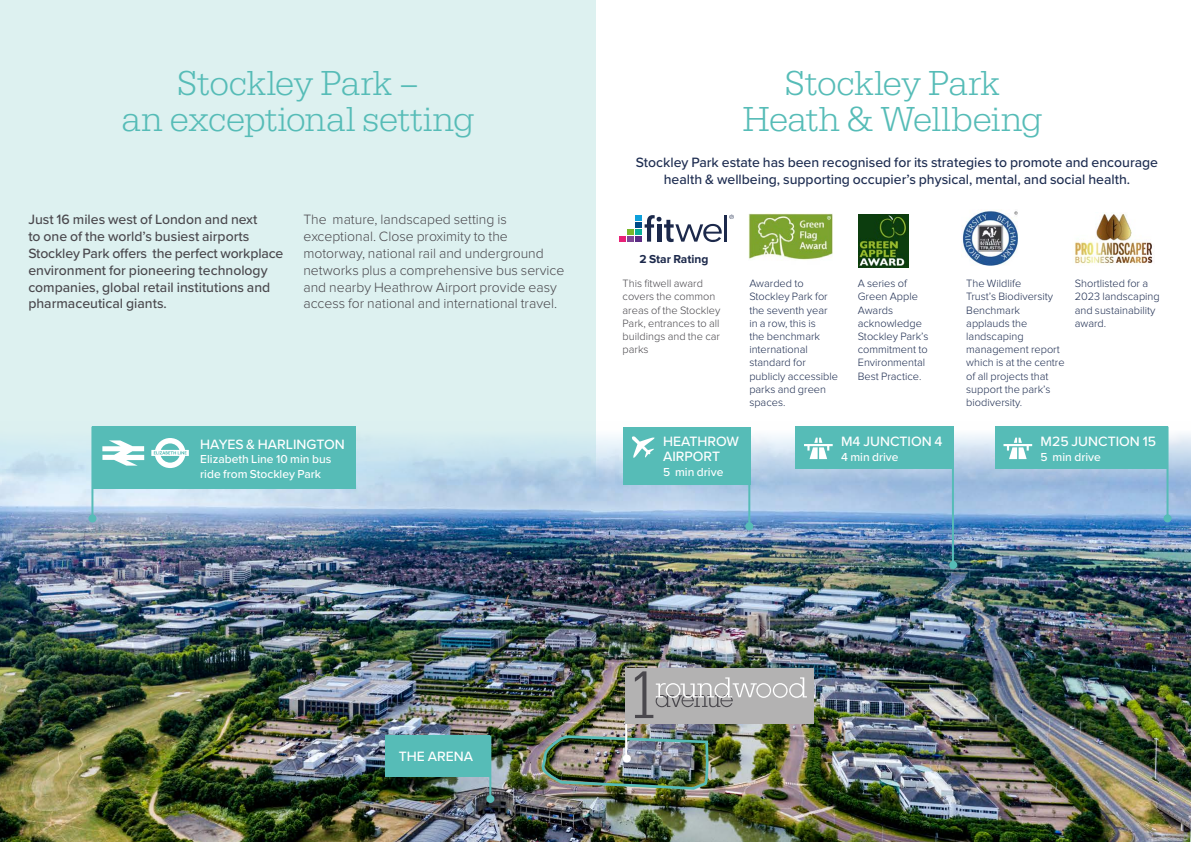
<style>
.page{position:relative;width:1191px;height:842px;background:#fff}
.page>*{position:absolute;margin:0;border:0;box-sizing:border-box;transform-origin:0 0}
.t1{font:300 36px/36px "Serifa";letter-spacing:-.015em;color:#56bcb7;text-align:center}
.t2{font:300 14px/16.8px "Proxima Nova";color:#4a484d}
.t3{font:500 14px/16.8px "Proxima Nova";color:#4a484d}
.t4{font:500 14px/16.8px "Proxima Nova";color:#1e2d51;text-align:center}
.t5{font:500 14px/15px "Proxima Nova";color:#fff}
.t6{font:500 12px/14.4px "Proxima Nova";color:#fff}
.t7{font:700 12px "Proxima Nova";color:#1c294b}
.t8{font:300 11px/13.2px "Proxima Nova";color:#1e2d51}
.t9{font:300 11px/13.2px "Proxima Nova";color:#4a484d}
</style>
<div class="page">
<div style="left:0;top:0;width:595px;height:842px;background:#ddf1f0"></div>
<img style="left:0;top:421px;width:1191px;height:421px">
<div style="left:92px;top:427px;width:264px;height:62px;background:#56bcb7"></div>
<img style="left:540px;top:736px;width:170px;height:106px">
<svg style="left:151px;top:438px;width:38px;height:30px"></svg>
<svg style="left:102px;top:440px;width:42px;height:26px"></svg>
<hr style="left:91px;top:427px;width:2px;height:91px;background:#56bcb7">
<div style="left:88px;top:514px;width:8px;height:8px;background:#56bcb7;border-radius:50%"></div>
<hr style="left:748px;top:434px;width:2px;height:92px;background:#56bcb7">
<div style="left:745px;top:522px;width:8px;height:8px;background:#56bcb7;border-radius:50%"></div>
<div style="left:795px;top:427px;width:159px;height:42px;background:#56bcb7"></div>
<svg style="left:804px;top:438px;width:28px;height:21px"></svg>
<div style="left:995px;top:427px;width:172px;height:42px;background:#56bcb7"></div>
<svg style="left:1003px;top:438px;width:29px;height:21px"></svg>
<div style="left:623px;top:427px;width:127px;height:57px;background:#56bcb7"></div>
<svg style="left:632px;top:436px;width:23px;height:22px"></svg>
<hr style="left:952px;top:438px;width:2px;height:129px;background:#56bcb7">
<hr style="left:625px;top:667px;width:2px;height:91px;background:#fff">
<div style="left:623px;top:754px;width:8px;height:8px;background:#fff;border-radius:50%"></div>
<div style="left:949px;top:561px;width:8px;height:8px;background:#56bcb7;border-radius:50%"></div>
<hr style="left:1166px;top:427px;width:2px;height:91px;background:#56bcb7">
<div style="left:1163px;top:514px;width:8px;height:8px;background:#56bcb7;border-radius:50%"></div>
<div style="left:625px;top:668px;width:189px;height:55px;background:#b3b2b2"></div>
<svg style="left:635px;top:671px;width:172px;height:47px"></svg>
<hr style="left:489px;top:736px;width:2px;height:59px;background:#56bcb7">
<div style="left:486px;top:795px;width:8px;height:8px;background:#56bcb7;border-radius:50%"></div>
<div style="left:385px;top:735px;width:105px;height:41px;background:#56bcb7"></div>
<div style="left:619px;top:236px;width:7px;height:6px;background:#e72176"></div>
<svg style="left:627px;top:215px;width:94px;height:27px"></svg>
<hr style="left:724px;top:215px;width:3px;height:27px;background:#1c294b">
<svg style="left:729px;top:214px;width:5px;height:5px"></svg>
<img style="left:961px;top:210px;width:57px;height:56px">
<img style="left:858px;top:214px;width:50px;height:53px">
<img style="left:748px;top:213px;width:84px;height:47px">
<img style="left:1074px;top:213px;width:79px;height:51px">
<h1 class="t1" style="left:122px;top:65px;width:354px">Stockley Park –<br>an exceptional setting</h1>
<h1 class="t1" style="left:742px;top:65px;width:301px">Stockley Park<br>Heath &amp; Wellbeing</h1>
<p class="t3" style="left:28px;top:211px;width:256px">Just 16 miles west of London and next<br>to one of the world’s busiest airports Stockley Park offers the perfect workplace environment for pioneering technology companies, global retail institutions and pharmaceutical giants.</p>
<p class="t2" style="left:303px;top:211px;width:262px">The mature, landscaped setting is exceptional. Close proximity to the motorway, national rail and underground networks plus a comprehensive bus service and nearby Heathrow Airport provide easy access for national and international travel.</p>
<p class="t5" style="left:200px;top:436px;width:146px">HAYES &amp; HARLINGTON</p>
<p class="t6" style="left:200px;top:452px;width:133px">Elizabeth Line 10 min bus ride from Stockley Park</p>
<p class="t4" style="left:636px;top:153px;width:524px">Stockley Park estate has been recognised for its strategies to promote and encourage health &amp; wellbeing, supporting occupier’s physical, mental, and social health.</p>
<p class="t7" style="left:639px;top:252px;width:71px">2 Star Rating</p>
<p class="t9" style="left:622px;top:277px;width:99px">This fitwell award covers the common areas of the Stockley<br>Park, entrances to all buildings and the car parks</p>
<p class="t8" style="left:749px;top:277px;width:90px">Awarded to<br>Stockley Park for the seventh year in a row, this is<br>the benchmark international standard for publicly accessible parks and green spaces.</p>
<p class="t8" style="left:857px;top:277px;width:72px">A series of<br>Green Apple<br>Awards acknowledge<br>Stockley Park’s commitment to<br>Environmental<br>Best Practice.</p>
<p class="t8" style="left:966px;top:277px;width:100px">The Wildlife<br>Trust’s Biodiversity<br>Benchmark applauds the landscaping management report which is at the centre of all projects that support the park’s biodiversity.</p>
<p class="t8" style="left:1074px;top:277px;width:87px">Shortlisted for a<br>2023 landscaping and sustainability award.</p>
<p class="t5" style="left:663px;top:434px;width:78px">HEATHROW<br>AIRPORT</p>
<p class="t6" style="left:663px;top:464px;width:62px">5 min drive</p>
<p class="t5" style="left:841px;top:434px;width:103px">M4 JUNCTION 4</p>
<p class="t6" style="left:841px;top:449px;width:59px">4 min drive</p>
<p class="t5" style="left:1040px;top:434px;width:117px">M25 JUNCTION 15</p>
<p class="t6" style="left:1040px;top:449px;width:62px">5 min drive</p>
<p class="t5" style="left:399px;top:748px;width:76px">THE ARENA</p>
</div>
